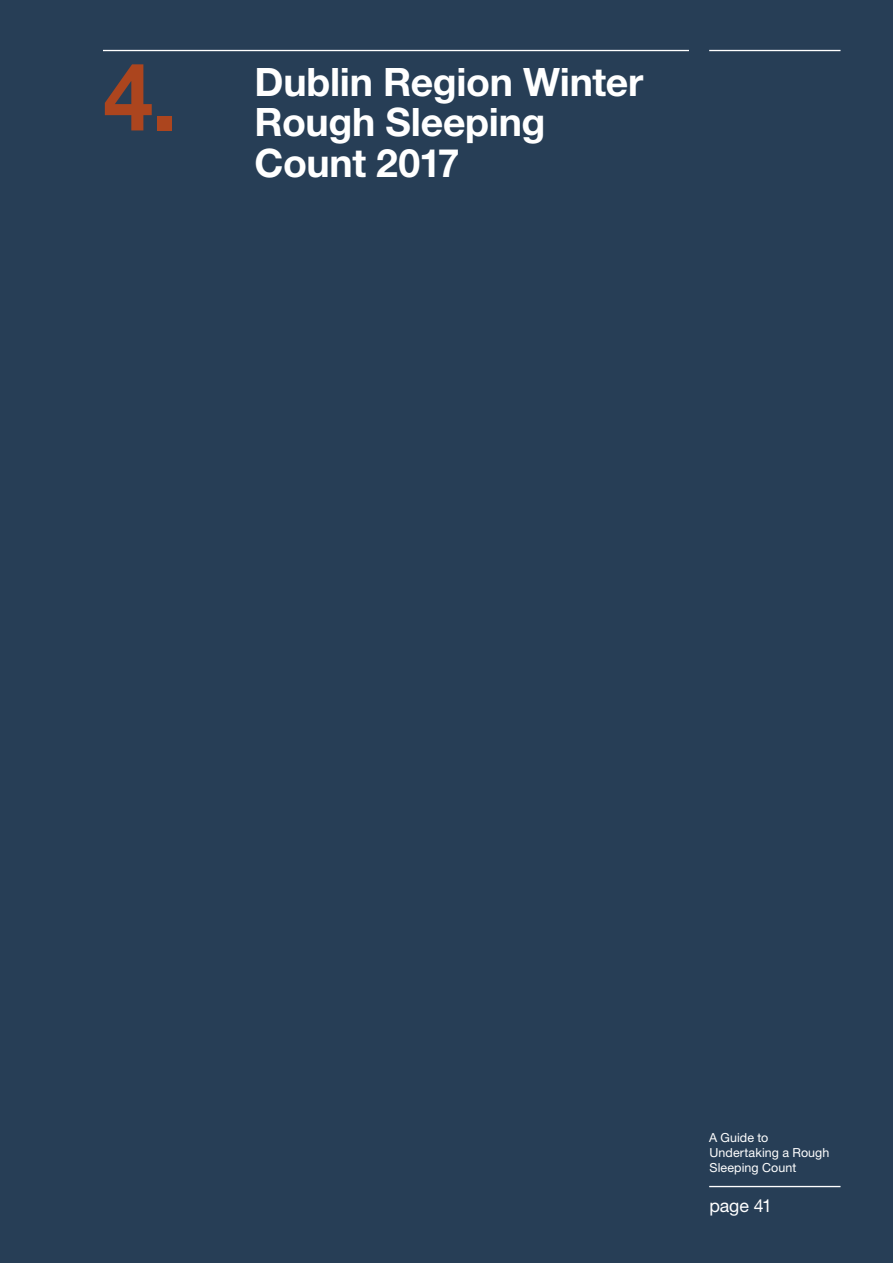
<style>
.page{position:relative;width:893px;height:1263px;background:#273e56}
.page>*{position:absolute;margin:0;border:0;box-sizing:border-box;transform-origin:0 0}
.t1{font:700 94.5px "Helvetica Neue LT Std";color:#ac451e;scale:.95 1}
.t2{font:700 39.15px/40.3px "Helvetica Neue LT Std";letter-spacing:-.01em;color:#fff}
.t3{font:17.85px "Helvetica Neue LT Std";letter-spacing:-.01em;color:#fff}
.t4{font:12.45px/15.1px "Helvetica Neue LT Std";letter-spacing:.005em;color:#fff}
</style>
<div class="page">
<hr style="left:709px;top:1186px;width:131px;height:1px;background:#fff">
<hr style="left:103px;top:50px;width:586px;height:1px;background:#fff">
<hr style="left:709px;top:50px;width:131px;height:1px;background:#fff">
<h1 class="t1" style="left:103px;top:38px;width:79px">4.</h1>
<p class="t2" style="left:255px;top:61px;width:390px">Dublin Region Winter<br>Rough Sleeping<br>Count 2017</p>
<p class="t4" style="left:709px;top:1129px;width:122px">A Guide to<br>Undertaking a Rough<br>Sleeping Count</p>
<p class="t3" style="left:709px;top:1195px;width:64px">page 41</p>
</div>
